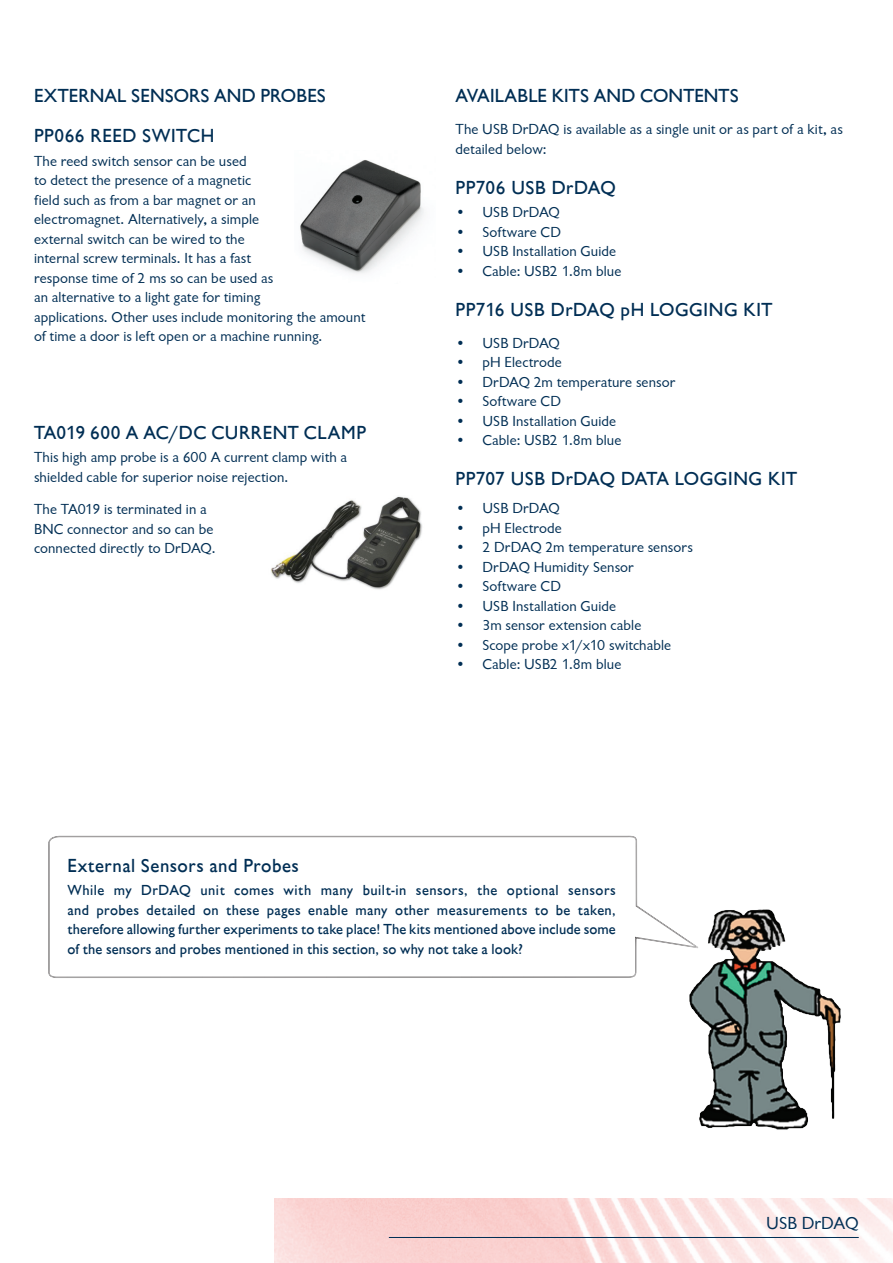
<style>
.page{position:relative;width:893px;height:1263px;background:#fff}
.page>*{position:absolute;margin:0;border:0;box-sizing:border-box;transform-origin:0 0}
.t1{font:500 19.5px/39.8px "Chantilly";letter-spacing:.01em;color:#002e54}
.t2{font:18px "Chantilly";color:#002e54}
.t3{font:15px/19.5px "Chantilly";letter-spacing:.01em;color:#002e54}
.t4{font:500 15px/19.5px "Chantilly";letter-spacing:.02em;color:#002e54;text-align:justify}
</style>
<div class="page">
<img style="left:274px;top:1198px;width:619px;height:65px">
<hr style="left:389px;top:1237px;width:470px;height:1px;background:#002e54">
<img style="left:300px;top:160px;width:124px;height:114px">
<img style="left:271px;top:496px;width:151px;height:94px">
<img style="left:688px;top:909px;width:153px;height:221px">
<h1 class="t1" style="left:34px;top:76px;width:293px">external sensors and probes<br>PP 066 reed switch</h1>
<p class="t3" style="left:34px;top:151px;width:333px">The reed switch sensor can be used<br>to detect the presence of a magnetic<br>field such as from a bar magnet or an<br>electromagnet. Alternatively, a simple<br>external switch can be wired to the<br>internal screw terminals. It has a fast<br>response time of 2 ms so can be used as<br>an alternative to a light gate for timing<br>applications. Other uses include monitoring the amount of time a door is left open or a machine running.</p>
<h1 class="t1" style="left:34px;top:413px;width:194px">TA019 600 A AC/DC CURRENT</h1>
<h1 class="t1" style="left:304px;top:413px;width:62px">CLA MP</h1>
<p class="t3" style="left:34px;top:448px;width:315px">This high amp probe is a 600 A current clamp with a shielded cable for superior noise rejection.</p>
<p class="t3" style="left:34px;top:500px;width:183px">The TA019 is terminated in a<br>BNC connector and so can be connected directly to DrDAQ.</p>
<h1 class="t1" style="left:455px;top:76px;width:285px">available kits and contents</h1>
<p class="t3" style="left:455px;top:120px;width:389px">The USB DrDAQ is available as a single unit or as part of a kit, as detailed below:</p>
<h1 class="t1" style="left:455px;top:168px;width:162px">PP706 USB DrDA Q</h1>
<p class="t3" style="left:455px;top:203px;width:106px">• USB DrDAQ</p>
<p class="t3" style="left:455px;top:222px;width:107px">• Software CD</p>
<p class="t3" style="left:455px;top:242px;width:162px">• USB Installation Guide</p>
<p class="t3" style="left:455px;top:261px;width:167px">• Cable: USB2 1.8m blue</p>
<h1 class="t1" style="left:455px;top:290px;width:208px">PP716 USB DrDA Q pH LOGGING</h1>
<h1 class="t1" style="left:743px;top:290px;width:15px">KIT</h1>
<p class="t3" style="left:455px;top:333px;width:106px">• USB DrDAQ</p>
<p class="t3" style="left:455px;top:353px;width:108px">• pH Electrode</p>
<p class="t3" style="left:455px;top:372px;width:221px">• DrDAQ 2m temperature sensor</p>
<p class="t3" style="left:455px;top:392px;width:107px">• Software CD</p>
<p class="t3" style="left:455px;top:411px;width:162px">• USB Installation Guide</p>
<p class="t3" style="left:455px;top:431px;width:167px">• Cable: USB2 1.8m blue</p>
<h1 class="t1" style="left:455px;top:459px;width:179px">PP707 US B DrDA Q DATA</h1>
<h1 class="t1" style="left:675px;top:459px;width:14px">LOGGING</h1>
<h1 class="t1" style="left:768px;top:459px;width:15px">KIT</h1>
<p class="t3" style="left:455px;top:499px;width:106px">• USB DrDAQ</p>
<p class="t3" style="left:455px;top:518px;width:108px">• pH Electrode</p>
<p class="t3" style="left:455px;top:538px;width:239px">• 2 DrDAQ 2m temperature sensors</p>
<p class="t3" style="left:455px;top:557px;width:180px">• DrDAQ Humidity Sensor</p>
<p class="t3" style="left:455px;top:577px;width:107px">• Software CD</p>
<p class="t3" style="left:455px;top:596px;width:162px">• USB Installation Guide</p>
<p class="t3" style="left:455px;top:616px;width:187px">• 3m sensor extension cable</p>
<p class="t3" style="left:455px;top:635px;width:217px">• Scope probe x1/x10 switchable</p>
<p class="t3" style="left:455px;top:655px;width:167px">• Cable: USB2 1.8m blue</p>
<h1 class="t1" style="left:67px;top:846px;width:233px">External Sensors and Probes</h1>
<p class="t4" style="left:67px;top:881px;width:550px">While my DrDA Q unit comes with many built-in sensors, the optional sensors and probes detailed on these pages enable many other measurements to be taken, therefore allowing further experiments to take place! The kits mentioned above include some of the sensors and probes mentioned in this section, so why not take a look?</p>
<p class="t2" style="left:766px;top:1213px;width:94px">USB DrDAQ</p>
</div>
